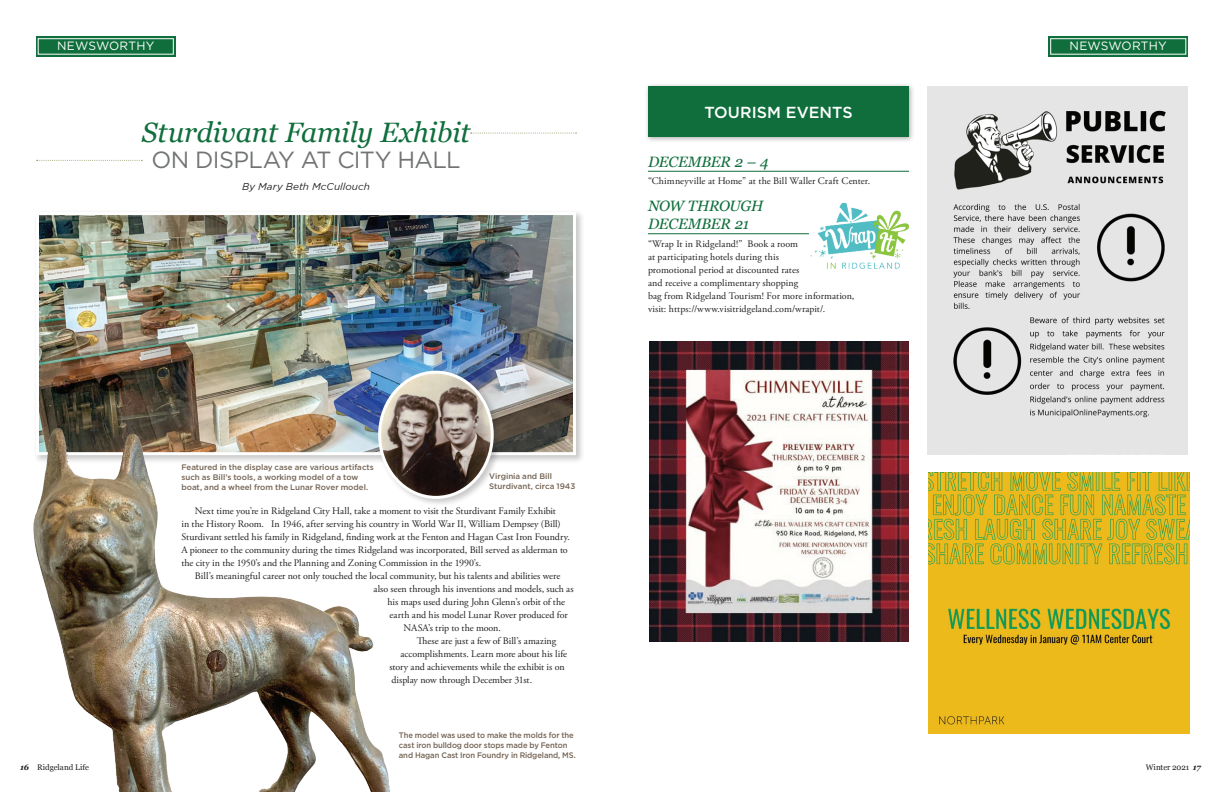
<style>
.page{position:relative;width:1224px;height:792px;background:#fff}
.page>*{position:absolute;margin:0;border:0;box-sizing:border-box;transform-origin:0 0}
.t1{font:italic 28px "Georgia";letter-spacing:-.005em;color:#0f6e3b}
.t2{font:23.4px "Gotham";letter-spacing:-.03em;color:#717374}
.t3{font:500 16px "Gotham";color:#fff}
.t4{font:italic 15px/18px "Georgia";letter-spacing:-.02em;color:#0f6e3b}
.t5{font:12px "Gotham";letter-spacing:.02em;color:#fff}
.t6{font:10px/13px "Adobe Garamond Pro";color:#231f20}
.t7{font:italic 10px "Gotham";letter-spacing:.005em;color:#231f20}
.t8{font:500 8px/10px "Gotham";letter-spacing:-.01em;color:#746354}
.t9{font:500 8px/10px "Gotham";letter-spacing:-.01em;color:#746354;scale:.96 1}
.t10{font:8px "Georgia";letter-spacing:-.005em;color:#231f20}
.s1{font-weight:700;font-style:italic}
</style>
<div class="page">
<hr style="left:648px;top:171px;width:261px;height:1px;background:#0f6e3b">
<hr style="left:648px;top:234px;width:162px;height:1px;background:#0f6e3b">
<img style="left:39px;top:212px;width:539px;height:245px">
<img style="left:33px;top:420px;width:357px;height:372px">
<svg style="left:36px;top:160px;width:106px;height:1px"></svg>
<svg style="left:471px;top:133px;width:106px;height:1px"></svg>
<div style="left:644px;top:83px;width:271px;height:61px;background:#231f20;opacity:.35"></div>
<div style="left:648px;top:87px;width:261px;height:50px;background:#0f6e3b"></div>
<img style="left:811px;top:204px;width:97px;height:65px">
<img style="left:649px;top:341px;width:260px;height:300px">
<div style="left:376px;top:368px;width:126px;height:139px;background:#231f20;opacity:.24"></div>
<img style="left:380px;top:372px;width:112px;height:125px">
<div style="left:378px;top:371px;width:116px;height:128px;border:3px solid #fff;border-radius:50%"></div>
<img style="left:927px;top:87px;width:261px;height:368px">
<img style="left:929px;top:472px;width:261px;height:261px">
<div style="left:1048px;top:36px;width:140px;height:21px;background:#0f6e3b"></div>
<div style="left:1050px;top:38px;width:136px;height:16px;border:1px solid #fff"></div>
<div style="left:36px;top:36px;width:140px;height:21px;background:#0f6e3b"></div>
<div style="left:38px;top:38px;width:136px;height:16px;border:1px solid #fff"></div>
<p class="t5" style="left:57px;top:38px;width:99px">NEWSWORTHY</p>
<p class="t5" style="left:1070px;top:38px;width:99px">NEWSWORTHY</p>
<h1 class="t1" style="left:142px;top:112px;width:330px">Sturdivant Family Exhibit</h1>
<h2 class="t2" style="left:152px;top:145px;width:310px">ON DISPLAY AT CITY HALL</h2>
<p class="t7" style="left:242px;top:181px;width:129px">By Mary Beth McCullouch</p>
<p class="t8" style="left:181px;top:462px;width:194px">Featured in the display case are various artifacts such as Bill’s tools, a working model of a tow boat, and a wheel from the Lunar Rover model.</p>
<p class="t8" style="left:489px;top:471px;width:88px">Virginia and Bill<br>Sturdivant, circa 1943</p>
<p class="t6" style="left:181px;top:504px;width:390px;text-indent:14px">Next time you’re in Ridgeland City Hall, take a moment to visit the Sturdivant Family Exhibit<br>in the History Room. In 1946, after serving his country in World War II, William Dempsey (Bill)<br>Sturdivant settled his family in Ridgeland, finding work at the Fenton and Hagan Cast Iron Foundry.<br>A pioneer to the community during the times Ridgeland was incorporated, Bill served as alderman to the city in the 1950’s and the Planning and Zoning Commission in the 1990’s.</p>
<p class="t6" style="left:195px;top:569px;width:367px">Bill’s meaningful career not only touched the local community, but his talents and abilities were</p>
<p class="t6" style="left:373px;top:582px;width:202px">also seen through his inventions and models, such as</p>
<p class="t6" style="left:387px;top:595px;width:179px">his maps used during John Glenn’s orbit of the</p>
<p class="t6" style="left:389px;top:608px;width:180px">earth and his model Lunar Rover produced for</p>
<p class="t6" style="left:403px;top:621px;width:99px">NASA’s trip to the moon.</p>
<p class="t6" style="left:417px;top:634px;width:141px">These are just a few of Bill’s amazing</p>
<p class="t6" style="left:400px;top:647px;width:168px">accomplishments. Learn more about his life</p>
<p class="t6" style="left:389px;top:660px;width:177px">story and achievements while the exhibit is on</p>
<p class="t6" style="left:391px;top:673px;width:142px">display now through December 31st.</p>
<p class="t9" style="left:399px;top:730px;width:186px">The model was used to make the molds for the cast iron bulldog door stops made by Fenton and Hagan Cast Iron Foundry in Ridgeland, MS.</p>
<h3 class="t3" style="left:704px;top:102px;width:150px">TOURISM EVENTS</h3>
<h3 class="t4" style="left:648px;top:152px;width:122px">DECEMBER 2 – 4</h3>
<p class="t6" style="left:648px;top:175px;width:224px">“Chimneyville at Home” at the Bill Waller Craft Center.</p>
<h3 class="t4" style="left:648px;top:196px;width:117px">NOW THROUGH<br>DECEMBER 21</h3>
<p class="t6" style="left:648px;top:237px;width:208px">“Wrap It in Ridgeland!” Book a room<br>at participating hotels during this<br>promotional period at discounted rates<br>and receive a complimentary shopping<br>bag from Ridgeland Tourism! For more information, visit: https://www.visitridgeland.com/wrapit/.</p>
<p class="t10" style="left:20px;top:761px;width:70px"><span class="s1">16</span> Ridgeland Life</p>
<p class="t10" style="left:1146px;top:761px;width:57px">Winter 2021 <span class="s1">17</span></p>
</div>
